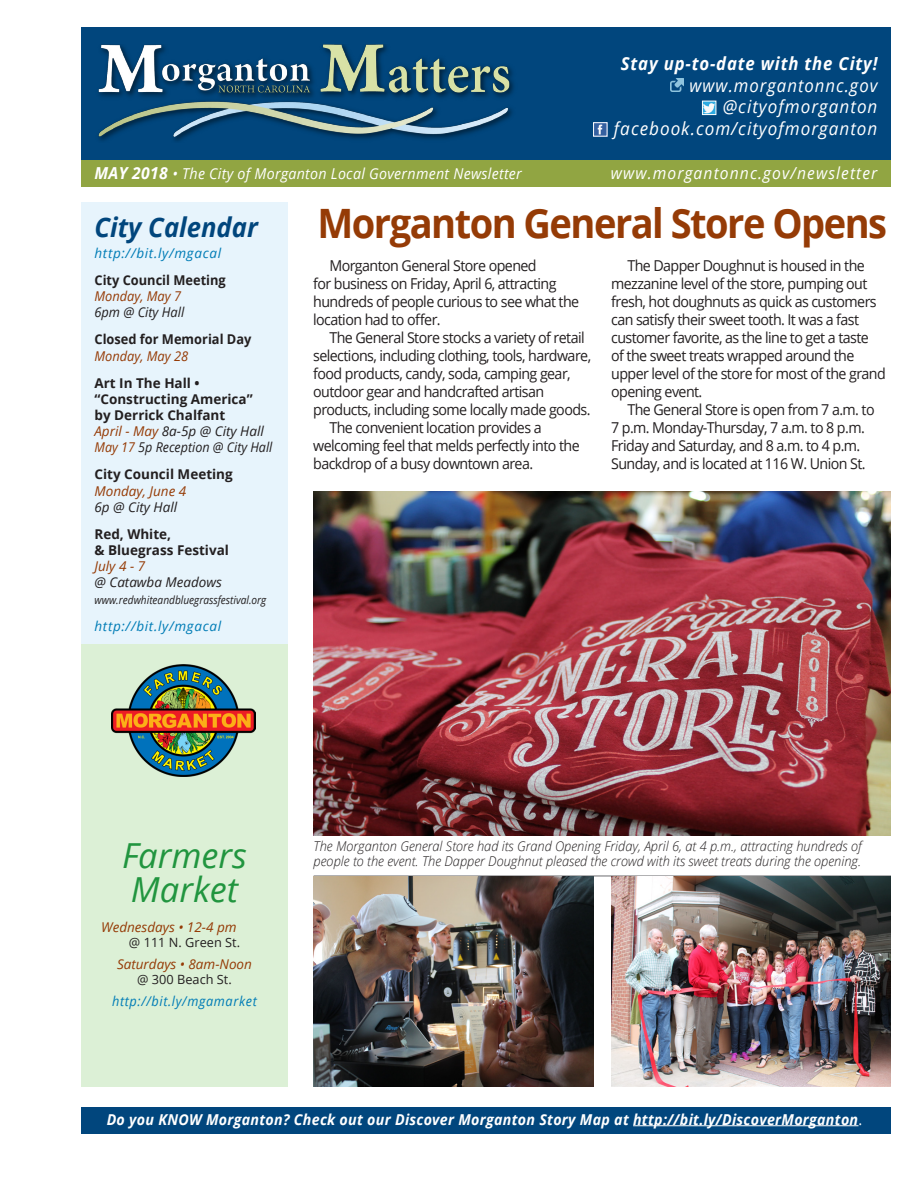
<style>
.page{position:relative;width:918px;height:1188px;background:#fff}
.page>*{position:absolute;margin:0;border:0;box-sizing:border-box;transform-origin:0 0}
.headline{font:700 40.5px "Open Sans";letter-spacing:-.04em;color:#953b06;scale:.94 1}
.calendar{font:italic 34.5px "Open Sans";color:#21953f}
.t1{font:italic 700 27px "Open Sans";color:#01467d;scale:.95 1}
.t2{font:italic 18px "Open Sans";letter-spacing:.06em;color:#fff;scale:.95 1}
.t3{font:italic 700 18px "Open Sans";letter-spacing:.05em;color:#fff;scale:.93 1}
.t4{font:italic 18px "Open Sans";letter-spacing:.06em;color:#fff;scale:.93 1}
.t5{font:italic 16.5px "Open Sans";letter-spacing:.07em;color:#fff;scale:.95 1}
.body_copy{font:15px/18px "Open Sans";letter-spacing:-.04em;color:#231f20;scale:.95 1}
.t6{font:italic 700 15px "Open Sans";letter-spacing:.02em;color:#fff;scale:.95 1}
.t7{font:italic 15px "Open Sans";letter-spacing:.02em;color:#fff;scale:.95 1}
.calendar-2{font:700 13.5px/16.2px "Open Sans";color:#231f20}
.t8{font:italic 300 13.5px "Open Sans";color:#231f20;scale:.95 1}
.calendar-3{font:700 13.5px/16.2px "Open Sans";color:#231f20;scale:.95 1}
.calendar-4{font:italic 13.5px "Open Sans";letter-spacing:.05em;color:#007cb6}
.calendar-5{font:italic 13.5px "Open Sans";color:#953b06}
.calendar-6{font:italic 13.5px "Open Sans";letter-spacing:.05em;color:#007cb6;scale:.94 1}
.calendar-7{font:12.75px "Open Sans";color:#231f20}
.calendar-8{font:italic 11.25px "Open Sans";color:#231f20;scale:.9 1}
.s1{font-weight:700;font-size:16.5px}
.s2{font-weight:400;font-style:italic;color:#953b06}
.s3{font-weight:400;font-style:italic}
.s4{font-weight:400;font-style:normal}
</style>
<div class="page">
<div style="left:81px;top:27px;width:810px;height:135px;background:#01467d"></div>
<svg style="left:670px;top:79px;width:13px;height:13px"></svg>
<img style="left:704px;top:103px;width:10px;height:10px">
<div style="left:702px;top:101px;width:14px;height:14px;border:1px solid #fff"></div>
<svg style="left:595px;top:124px;width:10px;height:11px"></svg>
<div style="left:593px;top:122px;width:14px;height:15px;border:1px solid #fff"></div>
<img style="left:98px;top:45px;width:416px;height:96px">
<div style="left:81px;top:1107px;width:810px;height:27px;background:#01467d"></div>
<div style="left:81px;top:160px;width:810px;height:27px;background:#91a542"></div>
<hr style="left:633px;top:1125px;width:226px;height:1px;background:#fff">
<div style="left:81px;top:202px;width:207px;height:885px;background:#e7f4fc"></div>
<hr style="left:314px;top:876px;width:577px;height:1px;background:#6c6d70">
<img style="left:314px;top:492px;width:577px;height:343px">
<img style="left:313px;top:877px;width:280px;height:210px">
<img style="left:611px;top:877px;width:280px;height:210px">
<div style="left:81px;top:645px;width:207px;height:442px;background:#dcf0d6"></div>
<img style="left:111px;top:665px;width:144px;height:111px">
<p class="t3" style="left:621px;top:51px;width:277px">Stay up-to-date with the City!</p>
<p class="t4" style="left:690px;top:73px;width:203px">www.morgantonnc.gov</p>
<p class="t2" style="left:723px;top:95px;width:164px">@cityofmorganton</p>
<p class="t2" style="left:614px;top:116px;width:279px">facebook.com/cityofmorganton</p>
<p class="t7" style="left:94px;top:163px;width:451px"><span class="s1">MAY 2018</span> • The City of Morganton Local Government Newsletter</p>
<p class="t5" style="left:611px;top:162px;width:282px">www.morgantonnc.gov/newsletter</p>
<p class="t1" style="left:94px;top:208px;width:174px">City Calendar</p>
<p class="calendar-4" style="left:94px;top:244px;width:128px">http://bit.ly/mgacal</p>
<p class="calendar-3" style="left:94px;top:272px;width:140px">City Council Meeting<br><span class="s2">Monday, May 7<br></span><span class="s3">6pm @ City Hall</span></p>
<p class="calendar-3" style="left:94px;top:331px;width:167px">Closed for Memorial Day<br><span class="s2">Monday, May 28</span></p>
<p class="calendar-2" style="left:94px;top:374px;width:179px">Art In The Hall • “Constructing America”<br>by Derrick Chalfant<br><span class="s2">April - May</span> <span class="s3">8a-5p @ City Hall<br></span><span class="s2">May 17</span> <span class="s3">5p Reception @ City Hall</span></p>
<p class="calendar-2" style="left:94px;top:466px;width:140px">City Council Meeting<br><span class="s2">Monday, June 4<br></span><span class="s3">6p @ City Hall</span></p>
<p class="calendar-2" style="left:94px;top:525px;width:136px">Red, White,<br>&amp; Bluegrass Festival<br><span class="s2">July 4 - 7<br></span><span class="s3">@ Catawba Meadows</span></p>
<p class="calendar-8" style="left:94px;top:592px;width:192px">www.redwhiteandbluegrassfestival.org</p>
<p class="calendar-4" style="left:94px;top:616px;width:128px">http://bit.ly/mgacal</p>
<p class="headline" style="left:318px;top:195px;width:607px">Morganton General Store Opens</p>
<p class="body_copy" style="left:313px;top:256px;width:282px;text-indent:16px">Morganton General Store opened<br>for business on Friday, April 6, attracting hundreds of people curious to see what the location had to offer.</p>
<p class="body_copy" style="left:313px;top:328px;width:294px;text-indent:16px">The General Store stocks a variety of retail selections, including clothing, tools, hardware, food products, candy, soda, camping gear, outdoor gear and handcrafted artisan products, including some locally made goods.</p>
<p class="body_copy" style="left:313px;top:418px;width:282px;text-indent:16px">The convenient location provides a welcoming feel that melds perfectly into the backdrop of a busy downtown area.</p>
<p class="body_copy" style="left:611px;top:256px;width:291px;text-indent:16px">The Dapper Doughnut is housed in the mezzanine level of the store, pumping out fresh, hot doughnuts as quick as customers can satisfy their sweet tooth. It was a fast customer favorite, as the line to get a taste<br>of the sweet treats wrapped around the upper level of the store for most of the grand opening event.</p>
<p class="body_copy" style="left:611px;top:400px;width:279px;text-indent:16px">The General Store is open from 7 a.m. to 7 p.m. Monday-Thursday, 7 a.m. to 8 p.m.<br>Friday and Saturday, and 8 a.m. to 4 p.m.<br>Sunday, and is located at 116 W. Union St.</p>
<p class="calendar" style="left:122px;top:832px;width:126px">Farmers</p>
<p class="calendar" style="left:131px;top:866px;width:109px">Market</p>
<p class="calendar-5" style="left:101px;top:918px;width:137px">Wednesdays • 12-4 pm</p>
<p class="calendar-7" style="left:129px;top:934px;width:113px">@ 111 N. Green St.</p>
<p class="calendar-5" style="left:117px;top:955px;width:136px">Saturdays • 8am-Noon</p>
<p class="calendar-7" style="left:137px;top:971px;width:96px">@ 300 Beach St.</p>
<p class="calendar-6" style="left:112px;top:992px;width:155px">http://bit.ly/mgamarket</p>
<p class="t8" style="left:314px;top:837px;width:579px">The Morganton General Store had its Grand Opening Friday, April 6, at 4 p.m., attracting hundreds of</p>
<p class="t8" style="left:314px;top:852px;width:578px">people to the event. The Dapper Doughnut pleased the crowd with its sweet treats during the opening.</p>
<p class="t6" style="left:107px;top:1109px;width:797px">Do you KNOW Morganton? Check out our Discover Morganton Story Map at http://bit.ly/DiscoverMorganton<span class="s4">.</span></p>
</div>
